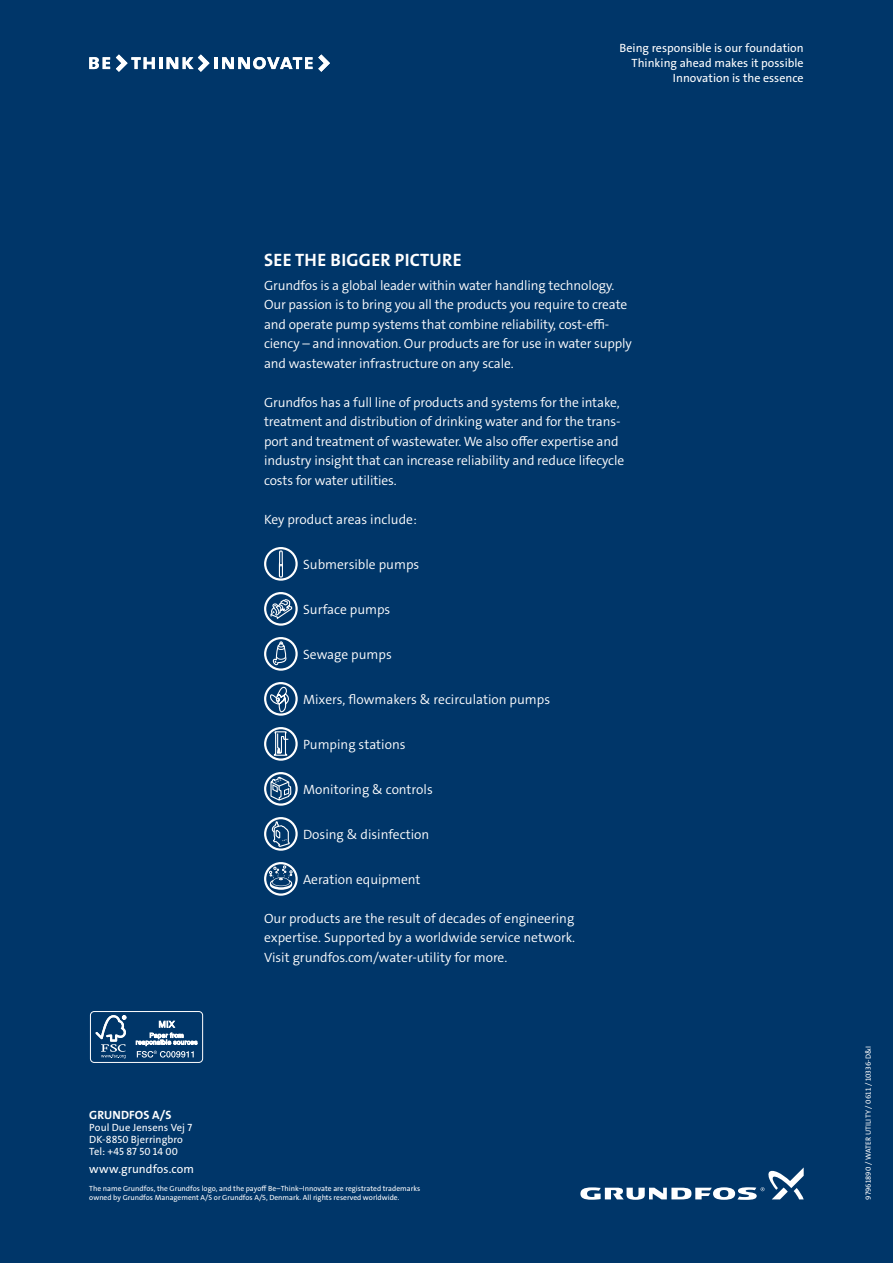
<style>
.page{position:relative;width:893px;height:1263px;background:#003669}
.page>*{position:absolute;margin:0;border:0;box-sizing:border-box;transform-origin:0 0}
.t1{font:18px "Grundfos The Sans OT 7 B";letter-spacing:.015em;color:#fff}
.t2{font:13.5px/19.5px "Grundfos The Sans OT 4 SL";letter-spacing:-.01em;color:#fff}
.t3{font:12px/15px "Grundfos The Sans OT 5 R";color:#fff;text-align:right}
.t4{font:12px "Grundfos The Sans OT 7 B";letter-spacing:.01em;color:#fff}
.t5{font:10.5px/12px "Grundfos The Sans OT 5 R";letter-spacing:.01em;color:#fff}
.t6{font:7.5px/9px "Grundfos The Sans OT 5 R";color:#fff}
</style>
<div class="page">
<svg style="left:89px;top:57px;width:21px;height:12px"></svg>
<svg style="left:116px;top:54px;width:196px;height:18px"></svg>
<svg style="left:318px;top:54px;width:12px;height:18px"></svg>
<svg style="left:580px;top:1167px;width:224px;height:33px"></svg>
<div style="left:90px;top:1011px;width:113px;height:52px;border:1px solid #fff;border-radius:4px"></div>
<svg style="left:95px;top:1015px;width:31px;height:43px"></svg>
<svg style="left:136px;top:1020px;width:62px;height:37px"></svg>
<svg style="left:264px;top:547px;width:34px;height:34px"></svg>
<svg style="left:264px;top:592px;width:34px;height:34px"></svg>
<svg style="left:264px;top:637px;width:34px;height:34px"></svg>
<svg style="left:264px;top:682px;width:34px;height:34px"></svg>
<svg style="left:264px;top:727px;width:34px;height:34px"></svg>
<svg style="left:264px;top:772px;width:34px;height:34px"></svg>
<svg style="left:264px;top:817px;width:34px;height:34px"></svg>
<svg style="left:264px;top:862px;width:34px;height:34px"></svg>
<p class="t3" style="left:620px;top:41px;width:186px">Being responsible is our foundation<br>Thinking ahead makes it possible<br>I nnovation is the essence</p>
<h1 class="t1" style="left:264px;top:248px;width:197px">SEE THE BIGGER PICTURE</h1>
<p class="t2" style="left:264px;top:275px;width:370px">Grundfos is a global leader within water handling technology.<br>Our passion is to bring you all the products you require to create and operate pump systems that combine reliability, cost-effi&shy;ciency – and innovation. Our products are for use in water supply and wastewater infrastructure on any scale.</p>
<p class="t2" style="left:264px;top:392px;width:362px">Grundfos has a full line of products and systems for the intake, treatment and distribution of drinking water and for the trans&shy;port and treatment of wastewater. We also offer expertise and industry insight that can increase reliability and reduce lifecycle costs for water utilities.</p>
<p class="t2" style="left:264px;top:509px;width:154px">Key product areas include:</p>
<p class="t2" style="left:303px;top:554px;width:118px">Submersible pumps</p>
<p class="t2" style="left:303px;top:599px;width:89px">Surface pumps</p>
<p class="t2" style="left:303px;top:644px;width:90px">Sewage pumps</p>
<p class="t2" style="left:267px;top:689px;width:25px">M</p>
<p class="t2" style="left:315px;top:689px;width:237px">ixers, flowmakers &amp; recirculation pumps</p>
<p class="t2" style="left:267px;top:734px;width:23px">P</p>
<p class="t2" style="left:310px;top:734px;width:97px">umping stations</p>
<p class="t2" style="left:267px;top:779px;width:25px">M</p>
<p class="t2" style="left:315px;top:779px;width:119px">onitoring &amp; controls</p>
<p class="t2" style="left:303px;top:824px;width:128px">Dosing &amp; disinfection</p>
<p class="t2" style="left:267px;top:869px;width:24px">A</p>
<p class="t2" style="left:311px;top:869px;width:111px">eration equipment</p>
<p class="t2" style="left:264px;top:908px;width:312px;text-align:justify">Our products are the result of decades of engineering expertise. Supported by a worldwide service network.<br>Visit grundfos.com/water-utility for more.</p>
<p class="t4" style="left:89px;top:1107px;width:84px">GRUNDFOS A/S</p>
<p class="t5" style="left:89px;top:1121px;width:104px">Poul Due Jensens Vej 7<br>DK-8850 Bjerringbro<br>Tel: +45 87 50 14 00</p>
<p class="t3" style="left:89px;top:1161px;width:106px">www.grundfos.com</p>
<p class="t6" style="left:89px;top:1184px;width:332px">The name Grundfos, the Grundfos logo, and the payoff Be–Think–I nnovate are registrated trademarks owned by Grundfos Management A/S or Grundfos A/S, Denmark. All rights reserved worldwide.</p>
<p class="t6" style="left:864px;top:1200px;width:154px;rotate:-90deg">97961890 / water utility / 0611 / 10336-D&amp;I</p>
</div>
